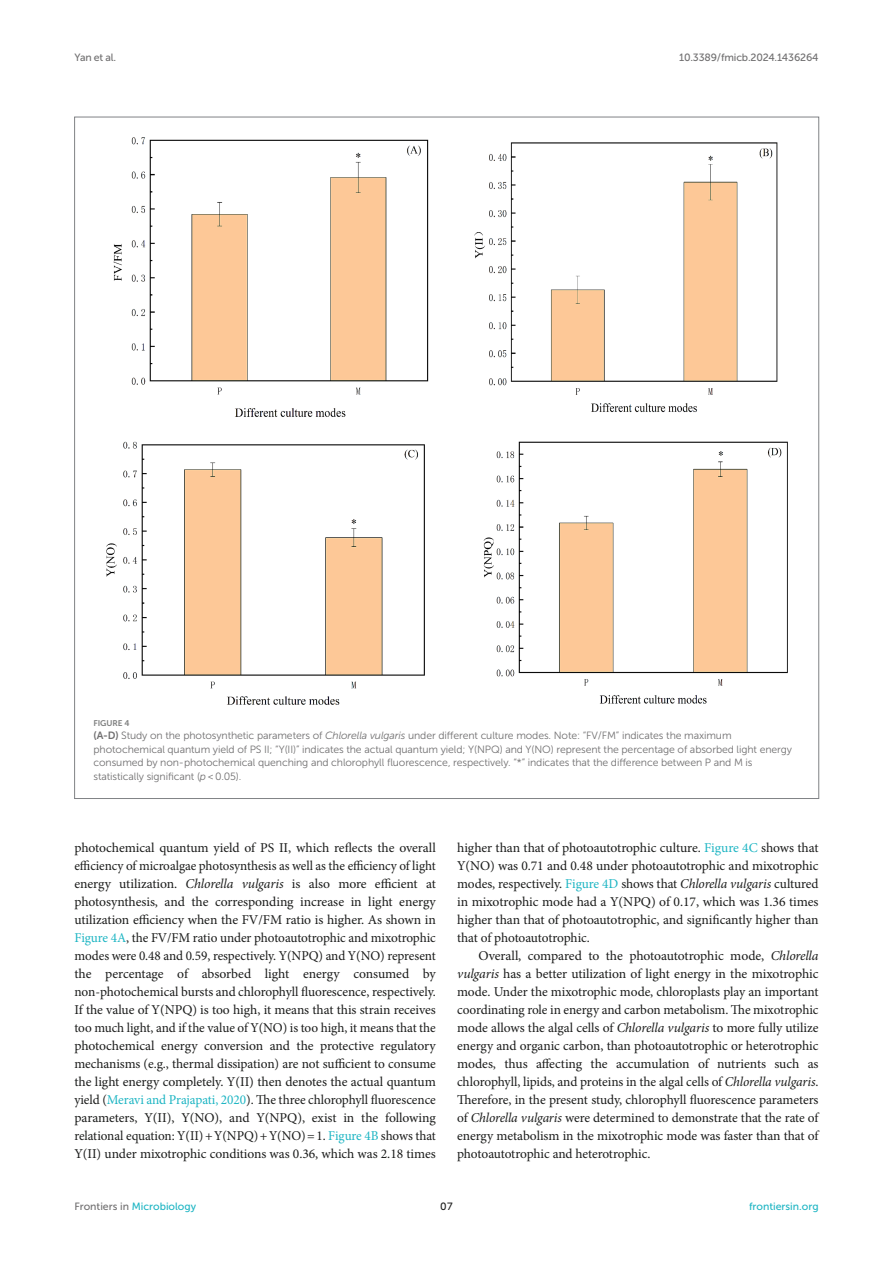
<style>
.page{position:relative;width:893px;height:1263px;background:#fff}
.page>*{position:absolute;margin:0;border:0;box-sizing:border-box;transform-origin:0 0}
.TEXT_FLUSH{font:13.5px/18px "Minion Pro";letter-spacing:-.005em;color:#1b1c1b;text-align:justify}
.TEXT{font:13.5px/18px "Minion Pro";letter-spacing:-.01em;color:#1b1c1b;text-align:justify}
.FIG_LEG{font:10.5px/13.5px "Museo Sans 300";letter-spacing:-.01em;color:#706f70}
.t1{font:10.5px "Museo Sans 500";color:#1db5c3}
.t2{font:10.5px "Museo Sans 500";letter-spacing:-.015em;color:#706f70}
.t3{font:10.5px "Museo Sans 500";color:#1b1c1b}
.FIG_HD{font:8.25px "Museo Sans 700";letter-spacing:-.01em;color:#7e7f7f}
.s1{font-family:"Museo Sans 700"}
.s2{font-style:italic}
.s3{color:#1db5c3}
.s4{color:#706f70}
</style>
<div class="page">
<img style="left:106px;top:137px;width:682px;height:568px">
<p class="t2" style="left:74px;top:51px;width:43px">Yan et al.</p>
<p class="t2" style="left:679px;top:51px;width:141px">10.3389/fmicb.2024.1436264</p>
<p class="FIG_HD" style="left:94px;top:718px;width:37px">FIGURE 4</p>
<p class="FIG_LEG" style="left:94px;top:729px;width:700px"><span class="s1">(A-D)</span> Study on the photosynthetic parameters of <span class="s2">Chlorella vulgaris</span> under different culture modes. Note: “FV/FM” indicates the maximum photochemical quantum yield of PS II; “Y(II)” indicates the actual quantum yield; Y(NPQ) and Y(NO) represent the percentage of absorbed light energy consumed by non-photochemical quenching and chlorophyll fluorescence, respectively. “*” indicates that the difference between P and M is statistically significant (<span class="s2">p</span> &lt; 0.05).</p>
<p class="TEXT_FLUSH" style="left:74px;top:839px;width:363px">photochemical quantum yield of PS II, which reflects the overall efficiency of microalgae photosynthesis as well as the efficiency of light energy utilization. <span class="s2">Chlorella vulgaris</span> is also more efficient at photosynthesis, and the corresponding increase in light energy utilization efficiency when the FV/FM ratio is higher. As shown in <span class="s3">Figure 4A</span>, the FV/FM ratio under photoautotrophic and mixotrophic modes were 0.48 and 0.59, respectively. Y(NPQ) and Y(NO) represent the percentage of absorbed light energy consumed by non-photochemical bursts and chlorophyll fluorescence, respectively.<br>If the value of Y(NPQ) is too high, it means that this strain receives too much light, and if the value of Y(NO) is too high, it means that the photochemical energy conversion and the protective regulatory mechanisms (e.g., thermal dissipation) are not sufficient to consume the light energy completely. Y(II) then denotes the actual quantum yield (<span class="s3">Meravi and Prajapati, 2020</span>). The three chlorophyll fluorescence parameters, Y(II), Y(NO), and Y(NPQ), exist in the following relational equation: Y(II)+Y(NPQ)+Y(NO)=1. <span class="s3">Figure 4B</span> shows that Y(II) under mixotrophic conditions was 0.36, which was 2.18 times</p>
<p class="TEXT_FLUSH" style="left:457px;top:839px;width:363px">higher than that of photoautotrophic culture. <span class="s3">Figure 4C</span> shows that Y(NO) was 0.71 and 0.48 under photoautotrophic and mixotrophic modes, respectively. <span class="s3">Figure 4D</span> shows that <span class="s2">Chlorella vulgaris</span> cultured in mixotrophic mode had a Y(NPQ) of 0.17, which was 1.36 times higher than that of photoautotrophic, and significantly higher than that of photoautotrophic.</p>
<p class="TEXT" style="left:457px;top:947px;width:363px;text-indent:21px">Overall, compared to the photoautotrophic mode, <span class="s2">Chlorella vulgaris</span> has a better utilization of light energy in the mixotrophic mode. Under the mixotrophic mode, chloroplasts play an important coordinating role in energy and carbon metabolism. The mixotrophic mode allows the algal cells of <span class="s2">Chlorella vulgaris</span> to more fully utilize energy and organic carbon, than photoautotrophic or heterotrophic modes, thus affecting the accumulation of nutrients such as chlorophyll, lipids, and proteins in the algal cells of <span class="s2">Chlorella vulgaris</span>.<br>Therefore, in the present study, chlorophyll fluorescence parameters of <span class="s2">Chlorella vulgaris</span> were determined to demonstrate that the rate of energy metabolism in the mixotrophic mode was faster than that of photoautotrophic and heterotrophic.</p>
<p class="t1" style="left:74px;top:1200px;width:123px"><span class="s4">Frontiers in</span> Microbiology</p>
<p class="t3" style="left:440px;top:1200px;width:14px">07</p>
<p class="t1" style="left:749px;top:1200px;width:71px">frontiersin.org</p>
</div>
